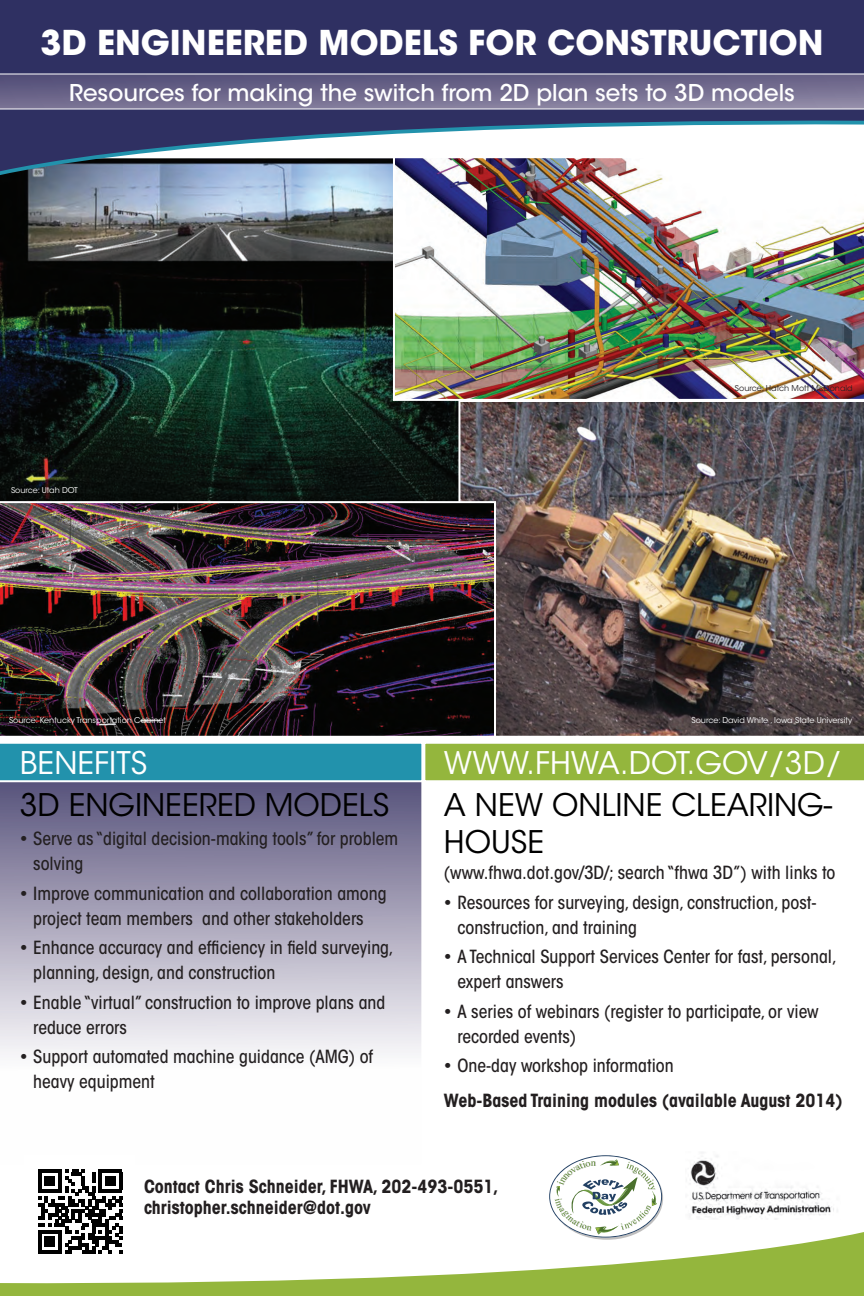
<style>
.page{position:relative;width:864px;height:1296px;background:#fff}
.page>*{position:absolute;margin:0;border:0;box-sizing:border-box;transform-origin:0 0}
.t1{font:700 34px "ITC Avant Garde Std";color:#fff}
.t2{font:31px/37.2px "ITC Avant Garde Std";color:#000}
.t3{font:31px "ITC Avant Garde Std";color:#fff}
.t4{font:500 23px "ITC Avant Garde Std";color:#fff}
.t5{font:500 condensed 18px/25px "ITC Avant Garde Std";color:#231f20}
.t6{font:700 condensed 18px/21.6px "ITC Avant Garde Std";color:#231f20}
.t7{font:8px "ITC Avant Garde Std";color:#fff}
.t8{font:8px "ITC Avant Garde Std";color:#231f20}
</style>
<div class="page">
<svg style="left:0;top:782px;width:422px;height:273px;background:#a8a5ba"></svg>
<svg style="left:0;top:743px;width:864px;height:38px;background:#63a87a"></svg>
<img style="left:460px;top:402px;width:404px;height:334px">
<img style="left:0;top:180px;width:459px;height:321px">
<img style="left:393px;top:180px;width:471px;height:221px">
<svg style="left:0;top:176px;width:663px;height:4px;background:#9295a9"></svg>
<svg style="left:0;top:0;width:864px;height:176px;fill:#2f3062"></svg>
<svg style="left:0;top:1232px;width:864px;height:64px"></svg>
<svg style="left:0;top:74px;width:864px;height:36px;background:#756f91"></svg>
<img style="left:0;top:501px;width:496px;height:235px">
<svg style="left:549px;top:1155px;width:114px;height:85px"></svg>
<img style="left:689px;top:1152px;width:149px;height:68px">
<div style="left:24px;top:1156px;width:111px;height:103px;background:#fff"></div>
<svg style="left:38px;top:1169px;width:84px;height:84px"></svg>
<p class="t1" style="left:40px;top:21px;width:785px">3D ENGINEERED MODELS FOR CONSTRUCTION</p>
<p class="t4" style="left:69px;top:79px;width:727px">Resources for making the switch from 2D plan sets to 3D models</p>
<p class="t7" style="left:11px;top:485px;width:68px">Source: Utah DOT</p>
<p class="t7" style="left:9px;top:716px;width:159px">Source: Kentucky Transportation Cabinet</p>
<p class="t8" style="left:735px;top:383px;width:119px">Source: Hatch Mott McDonald</p>
<p class="t7" style="left:692px;top:716px;width:162px">Source: David White , Iowa State University</p>
<p class="t3" style="left:20px;top:744px;width:129px">BENEFITS</p>
<p class="t3" style="left:444px;top:744px;width:399px">WWW.FHWA.DOT.GOV/3D/</p>
<p class="t2" style="left:20px;top:786px;width:371px">3D ENGINEERED MODELS</p>
<p class="t5" style="left:33px;top:826px;width:367px;text-indent:-14px">• Serve as “digital decision-making tools” for problem solving</p>
<p class="t5" style="left:20px;top:881px;width:368px;text-align:center">• Improve communication and collaboration among project team members and other stakeholders</p>
<p class="t5" style="left:33px;top:935px;width:362px;text-indent:-14px">• Enhance accuracy and efficiency in field surveying, planning, design, and construction</p>
<p class="t5" style="left:33px;top:990px;width:354px;text-indent:-14px">• Enable “virtual” construction to improve plans and reduce errors</p>
<p class="t5" style="left:33px;top:1044px;width:342px;text-indent:-14px">• Support automated machine guidance (AMG) of heavy equipment</p>
<p class="t2" style="left:444px;top:786px;width:390px">A NEW ONLINE CLEARING-<br>HOUSE</p>
<p class="t5" style="left:444px;top:860px;width:393px">(www.fhwa.dot.gov/3D/; search “fhwa 3D”) with links to</p>
<p class="t5" style="left:457px;top:889px;width:361px;text-indent:-14px">• Resources for surveying, design, construction, post&shy;construction, and training</p>
<p class="t5" style="left:457px;top:944px;width:381px;text-indent:-14px">• A Technical Support Services Center for fast, personal, expert answers</p>
<p class="t5" style="left:457px;top:998px;width:363px;text-indent:-14px">• A series of webinars (register to participate, or view recorded events)</p>
<p class="t5" style="left:444px;top:1053px;width:231px">• One-day workshop information</p>
<p class="t6" style="left:444px;top:1090px;width:400px">Web-Based Training modules (available August 2014)</p>
<p class="t6" style="left:144px;top:1175px;width:356px">Contact Chris Schneider, FHWA, 202-493-0551, christopher.schneider@dot.gov</p>
</div>
